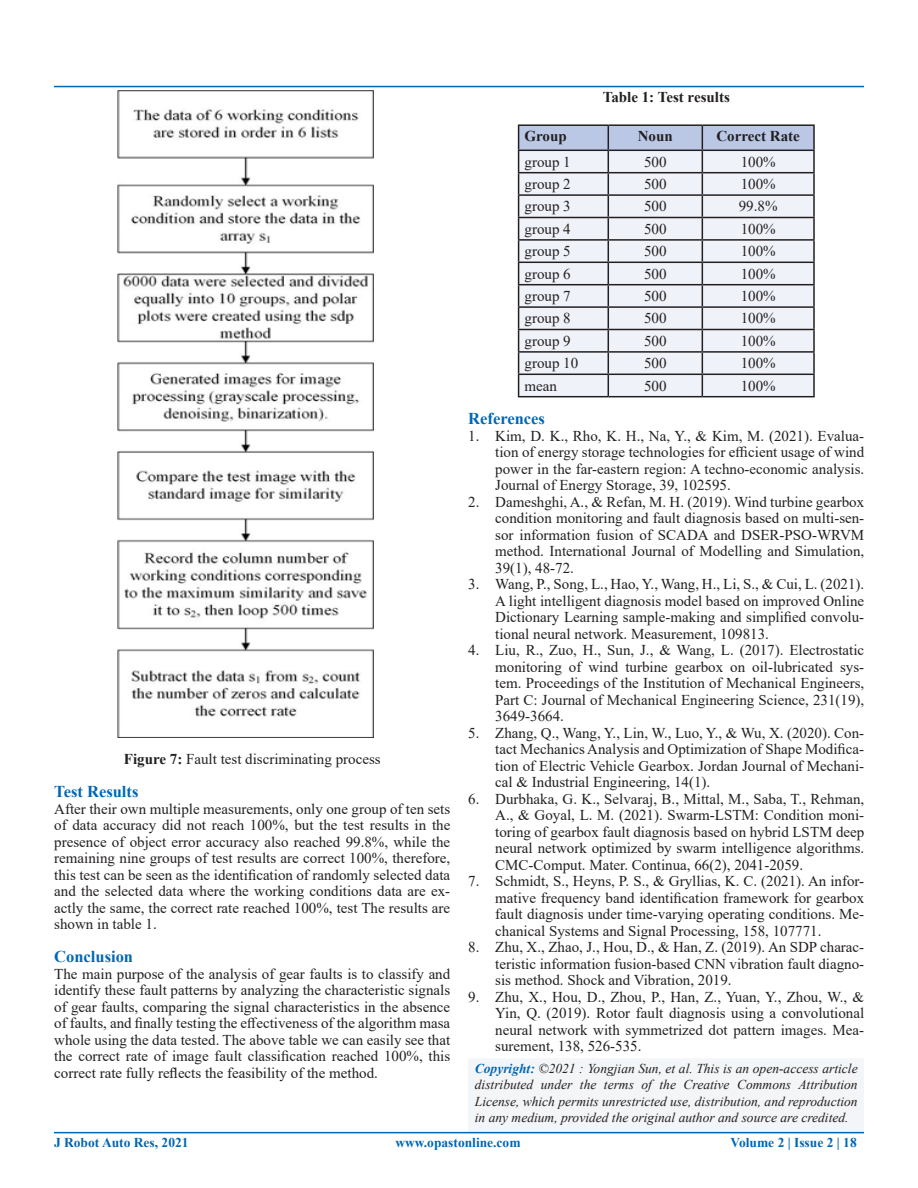
<style>
.page{position:relative;width:918px;height:1188px;background:#fff}
.page>*{position:absolute;margin:0;border:0;box-sizing:border-box;transform-origin:0 0}
.t1{font:700 16.5px "Times New Roman";color:#0166b3}
.t2{font:15px/16.5px "Times New Roman";color:#231f20;text-align:justify}
.t3{font:700 15px "Times New Roman";color:#231f20}
.t4{font:italic 13.5px/16.5px "Times New Roman";color:#231f20;text-align:justify}
.t5{font:700 13.5px "Times New Roman";color:#0166b3}
.s1{font-weight:700}
.s2{font-weight:700;color:#0166b3}
</style>
<div class="page">
<hr style="left:518px;top:124px;width:90px;height:2px;background:#231f20">
<hr style="left:608px;top:124px;width:94px;height:2px;background:#231f20">
<hr style="left:702px;top:124px;width:113px;height:2px;background:#231f20">
<hr style="left:813px;top:126px;width:2px;height:24px;background:#231f20">
<hr style="left:702px;top:150px;width:113px;height:1px;background:#231f20">
<hr style="left:813px;top:151px;width:2px;height:21px;background:#231f20">
<hr style="left:702px;top:172px;width:113px;height:1px;background:#231f20">
<hr style="left:813px;top:173px;width:2px;height:21px;background:#231f20">
<hr style="left:702px;top:194px;width:113px;height:2px;background:#231f20">
<hr style="left:813px;top:196px;width:2px;height:21px;background:#231f20">
<hr style="left:702px;top:217px;width:113px;height:1px;background:#231f20">
<hr style="left:813px;top:218px;width:2px;height:21px;background:#231f20">
<hr style="left:702px;top:239px;width:113px;height:2px;background:#231f20">
<hr style="left:813px;top:241px;width:2px;height:21px;background:#231f20">
<hr style="left:702px;top:262px;width:113px;height:1px;background:#231f20">
<hr style="left:813px;top:263px;width:2px;height:21px;background:#231f20">
<hr style="left:702px;top:284px;width:113px;height:1px;background:#231f20">
<hr style="left:813px;top:285px;width:2px;height:21px;background:#231f20">
<hr style="left:702px;top:306px;width:113px;height:2px;background:#231f20">
<hr style="left:813px;top:308px;width:2px;height:21px;background:#231f20">
<hr style="left:702px;top:329px;width:113px;height:1px;background:#231f20">
<hr style="left:813px;top:330px;width:2px;height:21px;background:#231f20">
<hr style="left:702px;top:351px;width:113px;height:2px;background:#231f20">
<hr style="left:813px;top:353px;width:2px;height:21px;background:#231f20">
<hr style="left:702px;top:374px;width:113px;height:1px;background:#231f20">
<svg style="left:518px;top:125px;width:296px;height:271px"></svg>
<hr style="left:813px;top:375px;width:2px;height:21px;background:#231f20">
<hr style="left:518px;top:396px;width:90px;height:1px;background:#231f20">
<hr style="left:608px;top:396px;width:94px;height:1px;background:#231f20">
<hr style="left:702px;top:396px;width:113px;height:1px;background:#231f20">
<img style="left:117px;top:91px;width:257px;height:646px">
<hr style="left:54px;top:86px;width:810px;height:1px;background:#0166b3">
<hr style="left:54px;top:1132px;width:810px;height:1px;background:#0166b3">
<div style="left:463px;top:1053px;width:403px;height:82px;background:#f3f5f7"></div>
<p class="t2" style="left:124px;top:751px;width:258px"><span class="s1">Figure 7:</span> Fault test discriminating process</p>
<p class="t1" style="left:54px;top:780px;width:86px">Test Results</p>
<p class="t2" style="left:54px;top:800px;width:398px">After their own multiple measurements, only one group of ten sets of data accuracy did not reach 100%, but the test results in the presence of object error accuracy also reached 99.8%, while the remaining nine groups of test results are correct 100%, therefore, this test can be seen as the identification of randomly selected data and the selected data where the working conditions data are ex&shy;actly the same, the correct rate reached 100%, test The results are shown in table 1.</p>
<p class="t1" style="left:54px;top:945px;width:80px">Conclusion</p>
<p class="t2" style="left:54px;top:965px;width:398px">The main purpose of the analysis of gear faults is to classify and identify these fault patterns by analyzing the characteristic signals of gear faults, comparing the signal characteristics in the absence of faults, and finally testing the effectiveness of the algorithm masa whole using the data tested. The above table we can easily see that the correct rate of image fault classification reached 100%, this correct rate fully reflects the feasibility of the method.</p>
<p class="t3" style="left:603px;top:86px;width:129px">Table 1: Test results</p>
<p class="t3" style="left:525px;top:126px;width:44px">Group</p>
<p class="t3" style="left:638px;top:126px;width:37px">Noun</p>
<p class="t3" style="left:716px;top:126px;width:85px">Correct Rate</p>
<p class="t2" style="left:525px;top:153px;width:48px">group 1</p>
<p class="t2" style="left:644px;top:153px;width:24px">500</p>
<p class="t2" style="left:741px;top:153px;width:36px">100%</p>
<p class="t2" style="left:525px;top:175px;width:48px">group 2</p>
<p class="t2" style="left:644px;top:175px;width:24px">500</p>
<p class="t2" style="left:741px;top:175px;width:36px">100%</p>
<p class="t2" style="left:525px;top:198px;width:48px">group 3</p>
<p class="t2" style="left:644px;top:198px;width:24px">500</p>
<p class="t2" style="left:739px;top:198px;width:40px">99.8%</p>
<p class="t2" style="left:525px;top:220px;width:48px">group 4</p>
<p class="t2" style="left:644px;top:220px;width:24px">500</p>
<p class="t2" style="left:741px;top:220px;width:36px">100%</p>
<p class="t2" style="left:525px;top:243px;width:48px">group 5</p>
<p class="t2" style="left:644px;top:243px;width:24px">500</p>
<p class="t2" style="left:741px;top:243px;width:36px">100%</p>
<p class="t2" style="left:525px;top:265px;width:48px">group 6</p>
<p class="t2" style="left:644px;top:265px;width:24px">500</p>
<p class="t2" style="left:741px;top:265px;width:36px">100%</p>
<p class="t2" style="left:525px;top:287px;width:48px">group 7</p>
<p class="t2" style="left:644px;top:287px;width:24px">500</p>
<p class="t2" style="left:741px;top:287px;width:36px">100%</p>
<p class="t2" style="left:525px;top:310px;width:48px">group 8</p>
<p class="t2" style="left:644px;top:310px;width:24px">500</p>
<p class="t2" style="left:741px;top:310px;width:36px">100%</p>
<p class="t2" style="left:525px;top:332px;width:48px">group 9</p>
<p class="t2" style="left:644px;top:332px;width:24px">500</p>
<p class="t2" style="left:741px;top:332px;width:36px">100%</p>
<p class="t2" style="left:525px;top:355px;width:55px">group 10</p>
<p class="t2" style="left:644px;top:355px;width:24px">500</p>
<p class="t2" style="left:741px;top:355px;width:36px">100%</p>
<p class="t2" style="left:525px;top:377px;width:34px">mean</p>
<p class="t2" style="left:644px;top:377px;width:24px">500</p>
<p class="t2" style="left:741px;top:377px;width:36px">100%</p>
<p class="t1" style="left:468px;top:407px;width:78px">References</p>
<p class="t2" style="left:495px;top:427px;width:371px;text-indent:-27px">1. Kim, D. K., Rho, K. H., Na, Y., &amp; Kim, M. (2021). Evalua&shy;tion of energy storage technologies for efficient usage of wind power in the far-eastern region: A techno-economic analysis.<br>Journal of Energy Storage, 39, 102595.</p>
<p class="t2" style="left:495px;top:493px;width:371px;text-indent:-27px">2. Dameshghi, A., &amp; Refan, M. H. (2019). Wind turbine gearbox condition monitoring and fault diagnosis based on multi-sen&shy;sor information fusion of SCADA and DSER-PSO-WRVM method. International Journal of Modelling and Simulation, 39(1), 48-72.</p>
<p class="t2" style="left:495px;top:576px;width:371px;text-indent:-27px">3. Wang, P., Song, L., Hao, Y., Wang, H., Li, S., &amp; Cui, L. (2021).<br>A light intelligent diagnosis model based on improved Online Dictionary Learning sample-making and simplified convolu&shy;tional neural network. Measurement, 109813.</p>
<p class="t2" style="left:495px;top:642px;width:371px;text-indent:-27px">4. Liu, R., Zuo, H., Sun, J., &amp; Wang, L. (2017). Electrostatic monitoring of wind turbine gearbox on oil-lubricated sys&shy;tem. Proceedings of the Institution of Mechanical Engineers, Part C: Journal of Mechanical Engineering Science, 231(19), 3649-3664.</p>
<p class="t2" style="left:495px;top:724px;width:370px;text-indent:-27px">5. Zhang, Q., Wang, Y., Lin, W., Luo, Y., &amp; Wu, X. (2020). Con&shy;tact Mechanics Analysis and Optimization of Shape Modifica&shy;tion of Electric Vehicle Gearbox. Jordan Journal of Mechani&shy;cal &amp; Industrial Engineering, 14(1).</p>
<p class="t2" style="left:495px;top:790px;width:371px;text-indent:-27px">6. Durbhaka, G. K., Selvaraj, B., Mittal, M., Saba, T., Rehman, A., &amp; Goyal, L. M. (2021). Swarm-LSTM: Condition moni&shy;toring of gearbox fault diagnosis based on hybrid LSTM deep neural network optimized by swarm intelligence algorithms.<br>CMC-Comput. Mater. Continua, 66(2), 2041-2059.</p>
<p class="t2" style="left:495px;top:873px;width:371px;text-indent:-27px">7. Schmidt, S., Heyns, P. S., &amp; Gryllias, K. C. (2021). An infor&shy;mative frequency band identification framework for gearbox fault diagnosis under time-varying operating conditions. Me&shy;chanical Systems and Signal Processing, 158, 107771.</p>
<p class="t2" style="left:495px;top:939px;width:370px;text-indent:-27px">8. Zhu, X., Zhao, J., Hou, D., &amp; Han, Z. (2019). An SDP charac&shy;teristic information fusion-based CNN vibration fault diagno&shy;sis method. Shock and Vibration, 2019.</p>
<p class="t2" style="left:495px;top:988px;width:371px;text-indent:-27px">9. Zhu, X., Hou, D., Zhou, P., Han, Z., Yuan, Y., Zhou, W., &amp; Yin, Q. (2019). Rotor fault diagnosis using a convolutional neural network with symmetrized dot pattern images. Mea&shy;surement, 138, 526-535.</p>
<p class="t4" style="left:475px;top:1060px;width:384px"><span class="s2">Copyright:</span> ©2021 : Yongjian Sun, et al. This is an open-access article distributed under the terms of the Creative Commons Attribution License, which permits unrestricted use, distribution, and reproduction in any medium, provided the original author and source are credited.</p>
<p class="t5" style="left:54px;top:1133px;width:136px">J Robot Auto Res, 2021</p>
<p class="t5" style="left:395px;top:1133px;width:127px">www.opastonline.com</p>
<p class="t5" style="left:731px;top:1133px;width:128px">Volume 2 | Issue 2 | 18</p>
</div>
